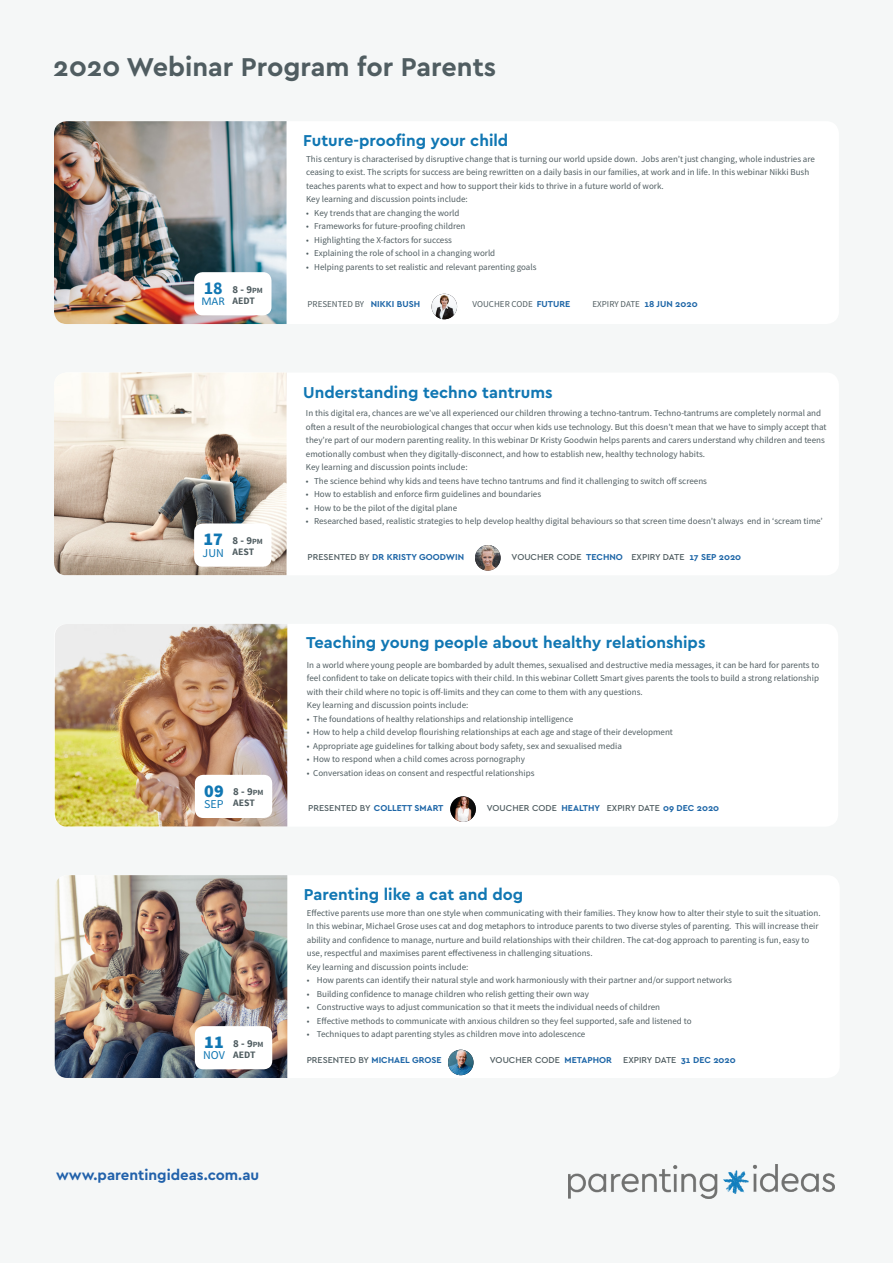
<style>
.page{position:relative;width:893px;height:1263px;background:#f5f7f7}
.page>*{position:absolute;margin:0;border:0;box-sizing:border-box;transform-origin:0 0}
.t1{font:700 27px "Cera GR";color:#505d61}
.t2{font:900 18px "Source Sans Pro";color:#1177b3}
.t3{font:700 18px "Source Sans Pro";color:#1177b3}
.t4{font:700 16.5px "Cera GR";color:#1177b3}
.t5{font:700 15px "Cera GR";color:#2262ab}
.t6{font:12px "Source Sans Pro";color:#1177b3}
.t7{font:12px "Calibri";color:#1177b3}
.t8{font:700 10.8px "Source Sans Pro";color:#505d61}
.t9{font:700 9.75px "Source Sans Pro";color:#505d61}
.t10{font:9px/13.5px "Source Sans Pro";color:#505d61}
.t11{font:700 9px "Cera GR";color:#1e66a7}
.t12{font:500 9px "Cera GR";color:#505d61}
.s1{font-size:7.8px}
.s2{font-family:"Cera PRO";font-weight:500;color:#505d61}
.s3{font-weight:500;color:#505d61}
.s4{font-weight:700;color:#1e66a7}
</style>
<div class="page">
<div style="left:55px;top:121px;width:784px;height:203px;background:#fff;border-radius:13px"></div>
<img style="left:54px;top:121px;width:233px;height:203px">
<div style="left:194px;top:272px;width:77px;height:43px;background:#fff;border-radius:9px"></div>
<img style="left:568px;top:1164px;width:266px;height:34px">
<img style="left:432px;top:294px;width:25px;height:25px;border-radius:13px">
<div style="left:55px;top:372px;width:784px;height:203px;background:#fff;border-radius:13px"></div>
<img style="left:54px;top:372px;width:233px;height:203px">
<div style="left:194px;top:523px;width:77px;height:44px;background:#fff;border-radius:9px"></div>
<img style="left:475px;top:545px;width:26px;height:26px;border-radius:13px">
<div style="left:54px;top:624px;width:784px;height:203px;background:#fff;border-radius:13px"></div>
<img style="left:55px;top:624px;width:232px;height:202px">
<div style="left:195px;top:775px;width:77px;height:43px;background:#fff;border-radius:9px"></div>
<img style="left:450px;top:796px;width:26px;height:26px;border-radius:13px">
<div style="left:55px;top:875px;width:785px;height:203px;background:#fff;border-radius:13px"></div>
<img style="left:55px;top:875px;width:232px;height:203px">
<div style="left:195px;top:1026px;width:77px;height:43px;background:#fff;border-radius:9px"></div>
<img style="left:448px;top:1050px;width:25px;height:25px;border-radius:13px">
<p class="t1" style="left:53px;top:51px;width:444px">2020 Webinar Program for Parents</p>
<p class="t3" style="left:204px;top:277px;width:21px">18</p>
<p class="t7" style="left:201px;top:293px;width:25px">MAR</p>
<p class="t8" style="left:233px;top:282px;width:32px">8 - 9<span class="s1">PM</span></p>
<p class="t9" style="left:233px;top:294px;width:24px">AEDT</p>
<p class="t2" style="left:204px;top:527px;width:21px">17</p>
<p class="t6" style="left:203px;top:545px;width:23px">JUN</p>
<p class="t8" style="left:233px;top:534px;width:32px">8 - 9<span class="s1">PM</span></p>
<p class="t9" style="left:233px;top:546px;width:23px">AEST</p>
<p class="t2" style="left:204px;top:778px;width:21px">09</p>
<p class="t6" style="left:204px;top:796px;width:21px">SEP</p>
<p class="t8" style="left:233px;top:785px;width:32px">8 - 9<span class="s1">PM</span></p>
<p class="t9" style="left:233px;top:797px;width:23px">AEST</p>
<p class="t2" style="left:204px;top:1030px;width:21px">11</p>
<p class="t6" style="left:203px;top:1048px;width:23px">NOV</p>
<p class="t8" style="left:233px;top:1036px;width:32px">8 - 9<span class="s1">PM</span></p>
<p class="t9" style="left:233px;top:1048px;width:24px">AEDT</p>
<p class="t4" style="left:303px;top:131px;width:207px">Future-proofing your child</p>
<p class="t10" style="left:306px;top:152px;width:510px">This century is characterised by disruptive change that is turning our world upside down. Jobs aren’t just changing, whole industries are ceasing to exist. The scripts for success are being rewritten on a daily basis in our families, at work and in life. In this webinar Nikki Bush teaches parents what to expect and how to support their kids to thrive in a future world of work.<br>Key learning and discussion points include:</p>
<p class="t10" style="left:306px;top:206px;width:155px">• Key trends that are changing the world</p>
<p class="t10" style="left:306px;top:220px;width:161px">• Frameworks for future-proofing children</p>
<p class="t10" style="left:306px;top:233px;width:147px">• Highlighting the X-factors for success</p>
<p class="t10" style="left:306px;top:247px;width:191px">• Explaining the role of school in a changing world</p>
<p class="t10" style="left:306px;top:260px;width:232px">• Helping parents to set realistic and relevant parenting goals</p>
<p class="t10" style="left:307px;top:298px;width:58px">PRESENTED BY</p>
<p class="t11" style="left:371px;top:299px;width:51px">NIKKI BUSH</p>
<p class="t10" style="left:473px;top:297px;width:62px">VOUCHER CODE</p>
<p class="t11" style="left:537px;top:299px;width:35px">FUTURE</p>
<p class="t10" style="left:592px;top:297px;width:49px">EXPIRY DATE</p>
<p class="t11" style="left:644px;top:299px;width:55px">18 JUN 2020</p>
<p class="t4" style="left:303px;top:383px;width:251px">Understanding techno tantrums</p>
<p class="t10" style="left:306px;top:407px;width:522px">In this digital era, chances are we’ve all experienced our children throwing a techno-tantrum. Techno-tantrums are completely normal and often a result of the neurobiological changes that occur when kids use technology. But this doesn’t mean that we have to simply accept that they’re part of our modern parenting reality. In this webinar Dr Kristy Goodwin helps parents and carers understand why children and teens emotionally combust when they digitally-disconnect, and how to establish new, healthy technology habits.</p>
<p class="t10" style="left:306px;top:461px;width:163px">Key learning and discussion points include:</p>
<p class="t10" style="left:306px;top:474px;width:403px">• The science behind why kids and teens have techno tantrums and find it challenging to switch off screens</p>
<p class="t10" style="left:306px;top:488px;width:237px">• How to establish and enforce firm guidelines and boundaries</p>
<p class="t10" style="left:306px;top:501px;width:153px">• How to be the pilot of the digital plane</p>
<p class="t10" style="left:306px;top:515px;width:518px">• Researched based, realistic strategies to help develop healthy digital behaviours so that screen time doesn’t always end in ‘scream time’</p>
<p class="t11" style="left:307px;top:552px;width:158px"><span class="s2">PRESENTED BY</span> DR KRISTY GOODWIN</p>
<p class="t12" style="left:512px;top:552px;width:71px">VOUCHER CODE</p>
<p class="t11" style="left:586px;top:552px;width:38px">TECHNO</p>
<p class="t12" style="left:631px;top:552px;width:55px">EXPIRY DATE</p>
<p class="t11" style="left:689px;top:552px;width:53px">17 SEP 2020</p>
<p class="t4" style="left:306px;top:633px;width:401px">Teaching young people about healthy relationships</p>
<p class="t10" style="left:307px;top:658px;width:514px;text-align:justify">In a world where young people are bombarded by adult themes, sexualised and destructive media messages, it can be hard for parents to feel confident to take on delicate topics with their child. In this webinar Collett Smart gives parents the tools to build a strong relationship with their child where no topic is off-limits and they can come to them with any questions.</p>
<p class="t10" style="left:307px;top:698px;width:163px">Key learning and discussion points include:</p>
<p class="t10" style="left:307px;top:712px;width:268px">• The foundations of healthy relationships and relationship intelligence</p>
<p class="t10" style="left:307px;top:725px;width:368px">• How to help a child develop flourishing relationships at each age and stage of their development</p>
<p class="t10" style="left:307px;top:739px;width:317px">• Appropriate age guidelines for talking about body safety, sex and sexualised media</p>
<p class="t10" style="left:307px;top:752px;width:219px">• How to respond when a child comes across pornography</p>
<p class="t10" style="left:307px;top:766px;width:229px">• Conversation ideas on consent and respectful relationships</p>
<p class="t11" style="left:308px;top:803px;width:137px"><span class="s3">PRESENTED BY</span> COLLETT SMART</p>
<p class="t12" style="left:487px;top:803px;width:71px">VOUCHER CODE</p>
<p class="t11" style="left:562px;top:803px;width:40px">HEALTHY</p>
<p class="t12" style="left:607px;top:803px;width:114px">EXPIRY DATE <span class="s4">09 DEC 2020</span></p>
<p class="t4" style="left:304px;top:885px;width:221px">Parenting like a cat and dog</p>
<p class="t10" style="left:307px;top:906px;width:515px">Effective parents use more than one style when communicating with their families. They know how to alter their style to suit the situation.<br>In this webinar, Michael Grose uses cat and dog metaphors to introduce parents to two diverse styles of parenting. This will increase their ability and confidence to manage, nurture and build relationships with their children. The cat-dog approach to parenting is fun, easy to use, respectful and maximises parent effectiveness in challenging situations.</p>
<p class="t10" style="left:307px;top:960px;width:163px">Key learning and discussion points include:</p>
<p class="t10" style="left:307px;top:973px;width:427px">• How parents can identify their natural style and work harmoniously with their partner and/or support networks</p>
<p class="t10" style="left:307px;top:987px;width:284px">• Building confidence to manage children who relish getting their own way</p>
<p class="t10" style="left:307px;top:1000px;width:355px">• Constructive ways to adjust communication so that it meets the individual needs of children</p>
<p class="t10" style="left:307px;top:1014px;width:386px">• Effective methods to communicate with anxious children so they feel supported, safe and listened to</p>
<p class="t10" style="left:307px;top:1027px;width:280px">• Techniques to adapt parenting styles as children move into adolescence</p>
<p class="t11" style="left:307px;top:1055px;width:136px"><span class="s3">PRESENTED BY</span> MICHAEL GROSE</p>
<p class="t12" style="left:490px;top:1055px;width:71px">VOUCHER CODE</p>
<p class="t11" style="left:565px;top:1055px;width:49px">METAPHOR</p>
<p class="t12" style="left:623px;top:1055px;width:55px">EXPIRY DATE</p>
<p class="t11" style="left:681px;top:1055px;width:56px">31 DEC 2020</p>
<p class="t5" style="left:56px;top:1166px;width:205px">www.parentingideas.com.au</p>
</div>
